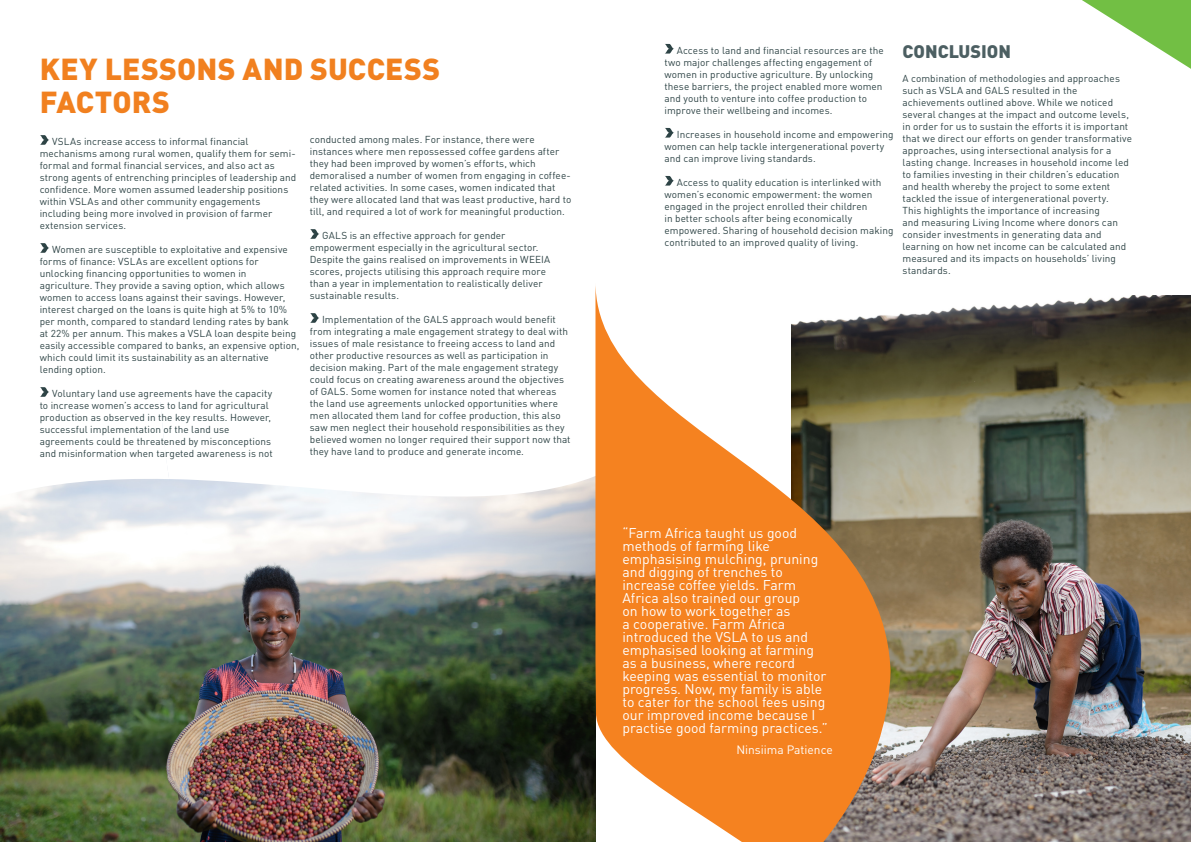
<style>
.page{position:relative;width:1191px;height:842px;background:#fff}
.page>*{position:absolute;margin:0;border:0;box-sizing:border-box;transform-origin:0 0}
.t1{font:900 30px/33px "DIN Pro";letter-spacing:.01em;color:#f1801f}
.t2{font:900 18px "DIN Pro";color:#4c5f62}
.t3{font:14px/13px "DIN Pro";color:#fff}
.t4{font:12px "DIN Pro";color:#fff}
.t5{font:10px/12px "DIN Pro";letter-spacing:.005em;color:#2d4345}
</style>
<div class="page">
<img style="left:0;top:701px;width:595px;height:141px">
<img style="left:0;top:492px;width:379px;height:215px">
<img style="left:26px;top:402px;width:569px;height:299px">
<svg style="left:40px;top:135px;width:9px;height:10px"></svg>
<svg style="left:40px;top:243px;width:9px;height:10px"></svg>
<svg style="left:40px;top:387px;width:9px;height:10px"></svg>
<svg style="left:310px;top:229px;width:10px;height:10px"></svg>
<svg style="left:310px;top:313px;width:9px;height:10px"></svg>
<svg style="left:665px;top:44px;width:9px;height:10px"></svg>
<svg style="left:665px;top:128px;width:9px;height:10px"></svg>
<svg style="left:665px;top:176px;width:9px;height:10px"></svg>
<img style="left:890px;top:295px;width:301px;height:547px">
<svg style="left:595px;top:286px;width:295px;height:556px;fill:#f58220"></svg>
<svg style="left:1082px;top:0;width:109px;height:69px"></svg>
<h1 class="t1" style="left:40px;top:48px;width:402px">KEY LESSONS AND SUCCESS<br>FACTORS</h1>
<p class="t5" style="left:40px;top:134px;width:258px;text-indent:12px">VSLAs increase access to informal financial mechanisms among rural women, qualify them for semi&shy;formal and formal financial services, and also act as strong agents of entrenching principles of leadership and confidence. More women assumed leadership positions within VSLAs and other community engagements including being more involved in provision of farmer extension services.</p>
<p class="t5" style="left:40px;top:242px;width:261px;text-indent:12px">Women are susceptible to exploitative and expensive forms of finance: VSLAs are excellent options for unlocking financing opportunities to women in agriculture. They provide a saving option, which allows women to access loans against their savings. However, interest charged on the loans is quite high at 5% to 10% per month, compared to standard lending rates by bank at 22% per annum. This makes a VSLA loan despite being easily accessible compared to banks, an expensive option, which could limit its sustainability as an alternative lending option.</p>
<p class="t5" style="left:40px;top:386px;width:235px;text-indent:12px">Voluntary land use agreements have the capacity to increase women’s access to land for agricultural production as observed in the key results. However, successful implementation of the land use agreements could be threatened by misconceptions and misinformation when targeted awareness is not</p>
<p class="t5" style="left:310px;top:132px;width:263px">conducted among males. For instance, there were instances where men repossessed coffee gardens after they had been improved by women’s efforts, which demoralised a number of women from engaging in coffee&shy;related activities. In some cases, women indicated that they were allocated land that was least productive, hard to till, and required a lot of work for meaningful production.</p>
<p class="t5" style="left:310px;top:228px;width:242px;text-indent:12px">GALS is an effective approach for gender empowerment especially in the agricultural sector.<br>Despite the gains realised on improvements in WEEIA scores, projects utilising this approach require more than a year in implementation to realistically deliver sustainable results.</p>
<p class="t5" style="left:310px;top:312px;width:262px;text-indent:12px">Implementation of the GALS approach would benefit from integrating a male engagement strategy to deal with issues of male resistance to freeing access to land and other productive resources as well as participation in decision making. Part of the male engagement strategy could focus on creating awareness around the objectives of GALS. Some women for instance noted that whereas the land use agreements unlocked opportunities where men allocated them land for coffee production, this also saw men neglect their household responsibilities as they believed women no longer required their support now that they have land to produce and generate income.</p>
<p class="t5" style="left:664px;top:43px;width:221px;text-indent:12px">Access to land and financial resources are the two major challenges affecting engagement of women in productive agriculture. By unlocking these barriers, the project enabled more women and youth to venture into coffee production to improve their wellbeing and incomes.</p>
<p class="t5" style="left:664px;top:127px;width:230px;text-indent:12px">Increases in household income and empowering women can help tackle intergenerational poverty and can improve living standards.</p>
<p class="t5" style="left:664px;top:175px;width:230px;text-indent:12px">Access to quality education is interlinked with women’s economic empowerment: the women engaged in the project enrolled their children<br>in better schools after being economically empowered. Sharing of household decision making contributed to an improved quality of living.</p>
<h2 class="t2" style="left:902px;top:36px;width:110px">CONCLUSION</h2>
<p class="t5" style="left:902px;top:71px;width:231px">A combination of methodologies and approaches such as VSLA and GALS resulted in the achievements outlined above. While we noticed several changes at the impact and outcome levels, in order for us to sustain the efforts it is important that we direct our efforts on gender transformative approaches, using intersectional analysis for a lasting change. Increases in household income led to families investing in their children’s education and health whereby the project to some extent tackled the issue of intergenerational poverty.<br>This highlights the importance of increasing<br>and measuring Living Income where donors can consider investments in generating data and learning on how net income can be calculated and measured and its impacts on households’ living standards.</p>
<p class="t3" style="left:622px;top:525px;width:207px">“Farm Africa taught us good methods of farming like emphasising mulching, pruning and digging of trenches to increase coffee yields. Farm<br>Africa also trained our group<br>on how to work together as<br>a cooperative. Farm Africa introduced the VSLA to us and emphasised looking at farming as a business, where record keeping was essential to monitor progress. Now, my family is able to cater for the school fees using our improved income because I practise good farming practices.”</p>
<p class="t4" style="left:736px;top:740px;width:98px">Ninsiima Patience</p>
</div>
